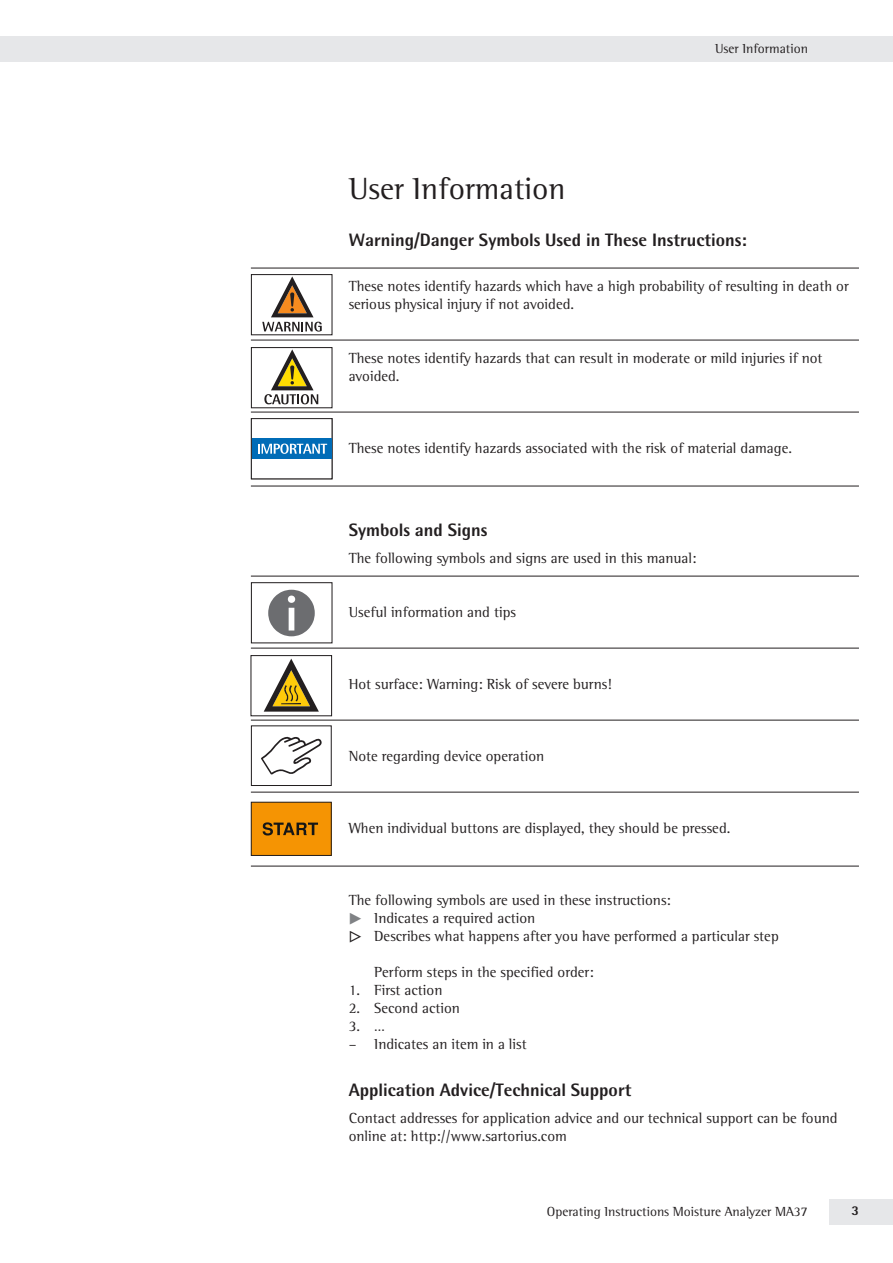
<style>
.page{position:relative;width:893px;height:1263px;background:#fff}
.page>*{position:absolute;margin:0;border:0;box-sizing:border-box;transform-origin:0 0}
.t1{font:31.5px "Sartorius Rotis Mail 2013";color:#231f20}
.t2{font:800 18px "Sartorius Rotis Sans 2013";color:#231f20}
.t3{font:15px/18px "Sartorius Rotis Mail 2013";color:#231f20}
.t4{font:13.5px "Sartorius Rotis Mail 2013";color:#231f20}
.t5{font:800 13.5px "Sartorius Rotis Sans 2013";color:#231f20}
.s1{font-family:"Pik 6";color:#808285}
.s2{font-family:"Pik 6"}
</style>
<div class="page">
<div style="left:0;top:36px;width:893px;height:26px;background:#e6e7e9"></div>
<div style="left:829px;top:1199px;width:64px;height:26px;background:#e6e7e9"></div>
<hr style="left:251px;top:268px;width:608px;height:1px;background:#231f20">
<hr style="left:251px;top:340px;width:608px;height:1px;background:#231f20">
<hr style="left:251px;top:412px;width:608px;height:1px;background:#231f20">
<hr style="left:251px;top:486px;width:608px;height:1px;background:#231f20">
<hr style="left:251px;top:576px;width:608px;height:1px;background:#231f20">
<hr style="left:251px;top:648px;width:608px;height:1px;background:#231f20">
<hr style="left:251px;top:720px;width:608px;height:1px;background:#231f20">
<hr style="left:251px;top:792px;width:608px;height:1px;background:#231f20">
<hr style="left:251px;top:866px;width:608px;height:1px;background:#231f20">
<div style="left:251px;top:274px;width:82px;height:61px;border:1px solid #231f20"></div>
<svg style="left:262px;top:276px;width:60px;height:56px"></svg>
<div style="left:251px;top:347px;width:82px;height:61px;border:1px solid #231f20"></div>
<svg style="left:264px;top:349px;width:54px;height:55px"></svg>
<div style="left:251px;top:418px;width:82px;height:61px;border:1px solid #231f20"></div>
<div style="left:252px;top:439px;width:80px;height:20px;background:#006cb7"></div>
<svg style="left:258px;top:444px;width:69px;height:10px"></svg>
<svg style="left:268px;top:590px;width:47px;height:46px"></svg>
<div style="left:251px;top:582px;width:82px;height:61px;border:1px solid #231f20"></div>
<div style="left:251px;top:655px;width:81px;height:61px;border:1px solid #231f20"></div>
<svg style="left:264px;top:659px;width:55px;height:53px"></svg>
<div style="left:251px;top:725px;width:81px;height:61px;border:1px solid #231f20"></div>
<svg style="left:261px;top:736px;width:61px;height:39px"></svg>
<div style="left:251px;top:802px;width:81px;height:54px;background:#f59403"></div>
<svg style="left:263px;top:822px;width:55px;height:13px"></svg>
<div style="left:251px;top:802px;width:81px;height:54px;border:1px solid #231f20"></div>
<p class="t4" style="left:715px;top:41px;width:94px">User Information</p>
<h1 class="t1" style="left:349px;top:170px;width:218px">User Information</h1>
<p class="t2" style="left:349px;top:229px;width:400px">Warning/Danger Symbols Used in These Instructions:</p>
<p class="t3" style="left:349px;top:277px;width:502px">These notes identify hazards which have a high probability of resulting in death or serious physical injury if not avoided.</p>
<p class="t3" style="left:349px;top:349px;width:475px">These notes identify hazards that can result in moderate or mild injuries if not avoided.</p>
<p class="t3" style="left:349px;top:439px;width:443px">These notes identify hazards associated with the risk of material damage.</p>
<p class="t2" style="left:349px;top:519px;width:140px">Symbols and Signs</p>
<p class="t3" style="left:349px;top:549px;width:349px">The following symbols and signs are used in this manual:</p>
<p class="t3" style="left:349px;top:603px;width:169px">Useful information and tips</p>
<p class="t3" style="left:349px;top:675px;width:265px">Hot surface: Warning: Risk of severe burns!</p>
<p class="t3" style="left:349px;top:747px;width:197px">Note regarding device operation</p>
<p class="t3" style="left:349px;top:819px;width:382px">When individual buttons are displayed, they should be pressed.</p>
<p class="t3" style="left:349px;top:891px;width:432px">The following symbols are used in these instructions:<br><span class="s1">t</span> Indicates a required action<br><span class="s2">y</span> Describes what happens after you have performed a particular step</p>
<p class="t3" style="left:374px;top:963px;width:221px">Perform steps in the specified order:</p>
<p class="t3" style="left:349px;top:981px;width:95px">1. First action</p>
<p class="t3" style="left:349px;top:999px;width:113px">2. Second action</p>
<p class="t3" style="left:349px;top:1017px;width:38px">3. …</p>
<p class="t3" style="left:349px;top:1035px;width:180px">– Indicates an item in a list</p>
<p class="t2" style="left:349px;top:1079px;width:284px">Application Advice/Technical Support</p>
<p class="t3" style="left:349px;top:1109px;width:490px">Contact addresses for application advice and our technical support can be found online at: http://www.sartorius.com</p>
<p class="t4" style="left:547px;top:1203px;width:263px">Operating Instructions Moisture Analyzer MA37</p>
<p class="t5" style="left:851px;top:1202px;width:9px">3</p>
</div>
